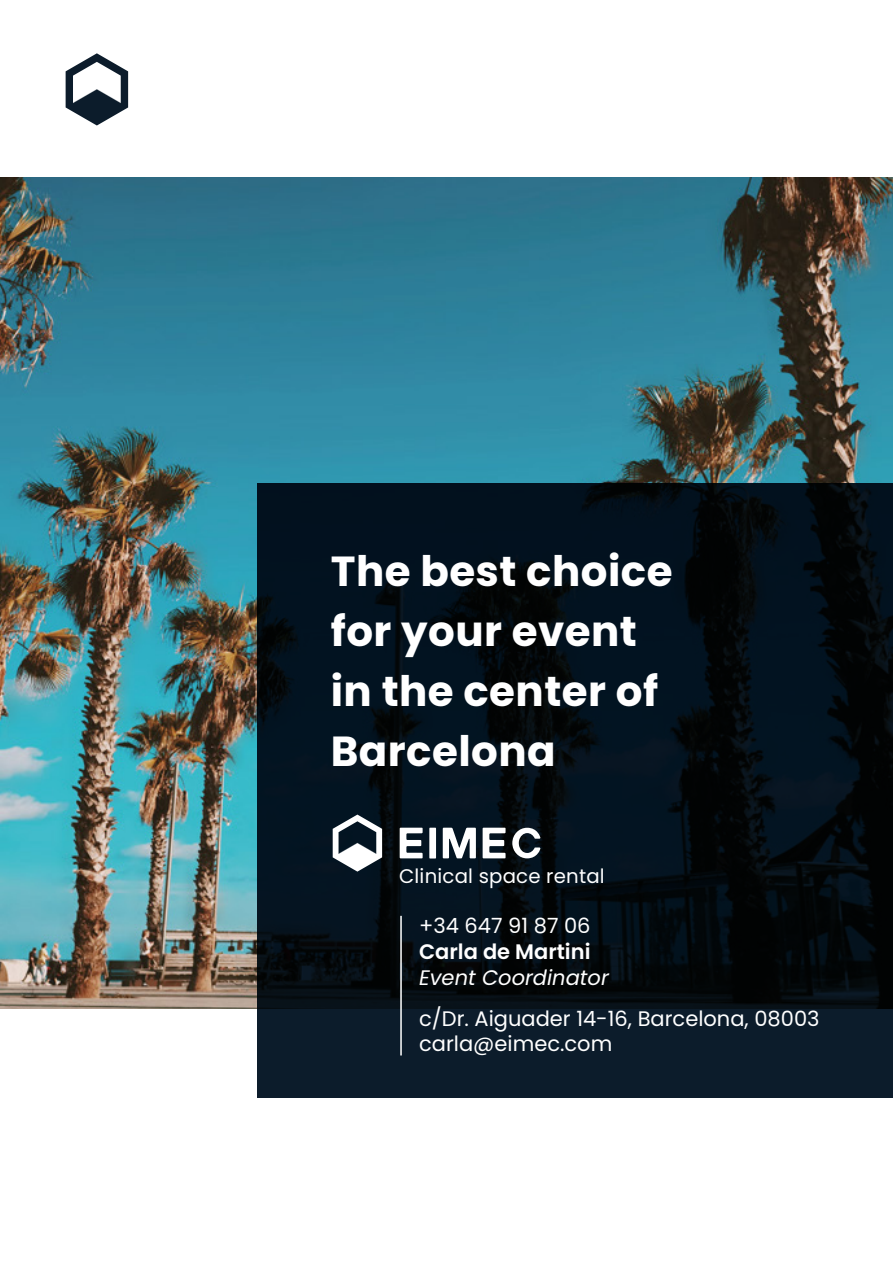
<style>
.page{position:relative;width:893px;height:1263px;background:#fff}
.page>*{position:absolute;margin:0;border:0;box-sizing:border-box;transform-origin:0 0}
.t1{font:700 42px/60px "Poppins";letter-spacing:.01em;color:#fff}
.t2{font:21px/25.8px "Poppins";color:#fff}
.t3{font:italic 21px "Poppins";color:#fff}
.t4{font:600 21px "Poppins";color:#fff}
.t5{font:19.65px "Poppins";letter-spacing:.01em;color:#fff}
</style>
<div class="page">
<img style="left:0;top:178px;width:893px;height:830px">
<svg style="left:257px;top:483px;width:636px;height:614px;background:#040f19"></svg>
<svg style="left:400px;top:828px;width:23px;height:30px"></svg>
<svg style="left:483px;top:828px;width:23px;height:30px"></svg>
<div style="left:429px;top:828px;width:7px;height:30px;background:#fff"></div>
<svg style="left:443px;top:828px;width:33px;height:30px"></svg>
<svg style="left:512px;top:828px;width:28px;height:30px"></svg>
<svg style="left:333px;top:814px;width:49px;height:58px"></svg>
<svg style="left:66px;top:53px;width:62px;height:73px"></svg>
<hr style="left:400px;top:916px;width:2px;height:139px;background:#fff">
<h1 class="t1" style="left:331px;top:541px;width:343px">The best choice for your event in the center of<br>Barcelona</h1>
<p class="t5" style="left:399px;top:864px;width:207px">Clinical space rental</p>
<p class="t2" style="left:419px;top:913px;width:173px">+34 647 91 87 06</p>
<p class="t4" style="left:419px;top:939px;width:173px">Carla de Martini</p>
<p class="t3" style="left:419px;top:965px;width:191px">Event Coordinator</p>
<p class="t2" style="left:419px;top:1005px;width:402px">c/Dr. Aiguader 14-16, Barcelona, 08003 carla@eimec.com</p>
</div>
